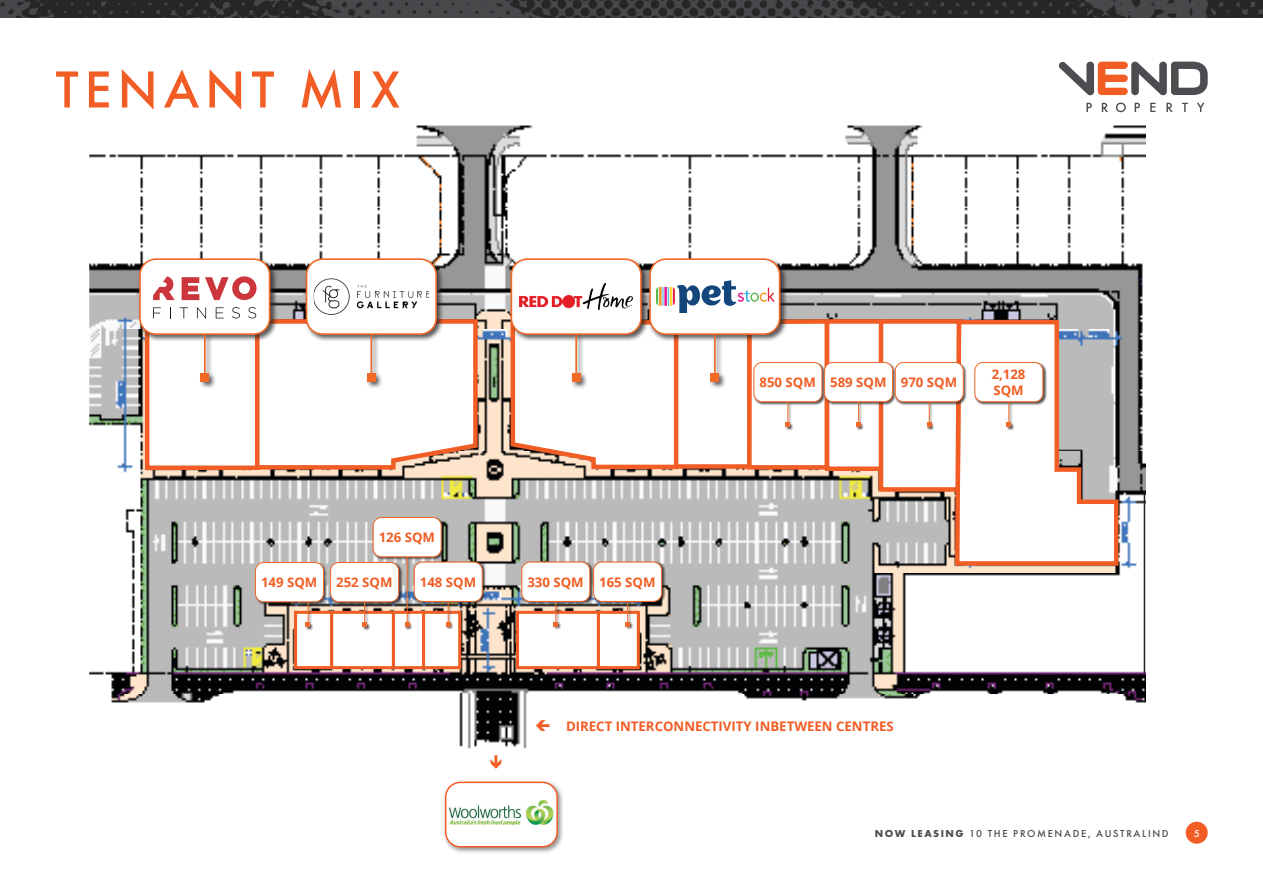
<style>
.page{position:relative;width:1263px;height:893px;background:#fff}
.page>*{position:absolute;margin:0;border:0;box-sizing:border-box;transform-origin:0 0}
.Heading_1{font:500 54px "Futura PT";letter-spacing:.11em;color:#f15d24}
.Intro_Paragraph{font:700 13.2px/15.9px "Open Sans";color:#f15d24}
.Heading_2{font:700 13.2px "Open Sans";color:#f15d24}
.t1{font:500 10.5px "Futura PT";letter-spacing:.16em;color:#4c4c51}
.t2{font:500 10.5px "Futura PT";color:#fff}
.s1{font-weight:700}
</style>
<div class="page">
<img style="left:89px;top:125px;width:1056px;height:623px">
<svg style="left:1086px;top:103px;width:6px;height:9px"></svg>
<svg style="left:1102px;top:103px;width:6px;height:9px"></svg>
<svg style="left:1116px;top:103px;width:10px;height:9px"></svg>
<svg style="left:1135px;top:103px;width:5px;height:9px"></svg>
<svg style="left:1150px;top:103px;width:5px;height:9px"></svg>
<svg style="left:1166px;top:103px;width:7px;height:9px"></svg>
<svg style="left:1182px;top:103px;width:6px;height:9px"></svg>
<svg style="left:1197px;top:103px;width:7px;height:9px"></svg>
<svg style="left:1058px;top:61px;width:150px;height:34px"></svg>
<div style="left:749px;top:321px;width:78px;height:146px;background:#fff"></div>
<div style="left:747px;top:319px;width:82px;height:151px;border:4px solid #f15d24"></div>
<div style="left:145px;top:320px;width:115px;height:150px;background:#fff;border:4px solid #f15d24"></div>
<div style="left:138px;top:257px;width:140px;height:133px;background:#231f20;opacity:.75"></div>
<hr style="left:204px;top:328px;width:2px;height:49px;background:#f26825">
<div style="left:200px;top:373px;width:9px;height:9px;background:#f26825"></div>
<div style="left:140px;top:259px;width:130px;height:75px;background:#fff;border-radius:16px"></div>
<div style="left:139px;top:258px;width:131px;height:77px;border:2px solid #f26825;border-radius:16px"></div>
<svg style="left:153px;top:307px;width:8px;height:11px"></svg>
<svg style="left:180px;top:307px;width:8px;height:11px"></svg>
<svg style="left:197px;top:307px;width:9px;height:11px"></svg>
<svg style="left:216px;top:307px;width:8px;height:11px"></svg>
<svg style="left:232px;top:307px;width:8px;height:11px"></svg>
<svg style="left:248px;top:307px;width:232px;height:165px"></svg>
<svg style="left:182px;top:277px;width:17px;height:23px"></svg>
<svg style="left:205px;top:276px;width:51px;height:24px"></svg>
<svg style="left:153px;top:276px;width:22px;height:24px"></svg>
<div style="left:304px;top:257px;width:140px;height:133px;background:#231f20;opacity:.75"></div>
<hr style="left:371px;top:328px;width:1px;height:49px;background:#f26825">
<div style="left:367px;top:373px;width:9px;height:9px;background:#f26825"></div>
<div style="left:307px;top:259px;width:129px;height:75px;background:#fff;border-radius:16px"></div>
<div style="left:306px;top:258px;width:131px;height:77px;border:2px solid #f26825;border-radius:16px"></div>
<img style="left:314px;top:278px;width:115px;height:37px">
<svg style="left:508px;top:318px;width:173px;height:153px"></svg>
<div style="left:674px;top:320px;width:77px;height:149px;background:#fff;border:4px solid #f15d24"></div>
<div style="left:647px;top:257px;width:141px;height:133px;background:#231f20;opacity:.75"></div>
<hr style="left:714px;top:328px;width:2px;height:49px;background:#f26825">
<div style="left:710px;top:373px;width:9px;height:9px;background:#f26825"></div>
<div style="left:650px;top:259px;width:130px;height:75px;background:#fff;border-radius:16px"></div>
<div style="left:649px;top:258px;width:131px;height:77px;border:2px solid #f26825;border-radius:16px"></div>
<img style="left:656px;top:280px;width:118px;height:33px">
<div style="left:509px;top:257px;width:140px;height:133px;background:#231f20;opacity:.75"></div>
<hr style="left:575px;top:328px;width:2px;height:49px;background:#f26825">
<div style="left:572px;top:373px;width:8px;height:9px;background:#f26825"></div>
<div style="left:511px;top:259px;width:130px;height:75px;background:#fff;border-radius:16px"></div>
<div style="left:511px;top:258px;width:131px;height:77px;border:2px solid #f26825;border-radius:16px"></div>
<img style="left:519px;top:284px;width:114px;height:25px">
<div style="left:825px;top:319px;width:59px;height:152px;background:#fff;border:4px solid #f15d24"></div>
<div style="left:753px;top:362px;width:73px;height:68px;background:#231f20;opacity:.75"></div>
<svg style="left:786px;top:402px;width:4px;height:25px"></svg>
<div style="left:754px;top:362px;width:68px;height:40px;background:#fff;border-radius:8px"></div>
<div style="left:753px;top:362px;width:69px;height:40px;border:1px solid #f26825;border-radius:8px"></div>
<div style="left:824px;top:362px;width:72px;height:68px;background:#231f20;opacity:.75"></div>
<svg style="left:856px;top:402px;width:5px;height:25px"></svg>
<div style="left:824px;top:362px;width:68px;height:40px;background:#fff;border-radius:8px"></div>
<div style="left:824px;top:362px;width:69px;height:40px;border:1px solid #f26825;border-radius:8px"></div>
<svg style="left:876px;top:317px;width:245px;height:251px"></svg>
<div style="left:975px;top:362px;width:68px;height:40px;background:#fff;border-radius:8px"></div>
<div style="left:974px;top:362px;width:69px;height:40px;border:1px solid #f26825;border-radius:8px"></div>
<div style="left:294px;top:611px;width:39px;height:58px;background:#fff;border:3px solid #f15d24"></div>
<div style="left:392px;top:611px;width:33px;height:58px;background:#fff;border:3px solid #f15d24"></div>
<div style="left:422px;top:611px;width:39px;height:58px;background:#fff;border:3px solid #f15d24"></div>
<div style="left:597px;top:611px;width:43px;height:58px;background:#fff;border:3px solid #f15d24"></div>
<div style="left:330px;top:611px;width:65px;height:58px;background:#fff;border:3px solid #f15d24"></div>
<div style="left:516px;top:611px;width:84px;height:58px;background:#fff;border:3px solid #f15d24"></div>
<div style="left:330px;top:562px;width:72px;height:68px;background:#231f20;opacity:.75"></div>
<svg style="left:362px;top:602px;width:5px;height:25px"></svg>
<div style="left:331px;top:562px;width:68px;height:40px;background:#fff;border-radius:8px"></div>
<div style="left:330px;top:562px;width:69px;height:40px;border:1px solid #f26825;border-radius:8px"></div>
<div style="left:255px;top:562px;width:72px;height:68px;background:#231f20;opacity:.75"></div>
<svg style="left:305px;top:602px;width:5px;height:25px"></svg>
<div style="left:255px;top:562px;width:68px;height:40px;background:#fff;border-radius:8px"></div>
<div style="left:255px;top:562px;width:69px;height:40px;border:1px solid #f26825;border-radius:8px"></div>
<div style="left:373px;top:517px;width:72px;height:113px;background:#231f20;opacity:.75"></div>
<hr style="left:407px;top:551px;width:1px;height:76px;background:#f26825">
<svg style="left:405px;top:622px;width:4px;height:5px"></svg>
<div style="left:373px;top:517px;width:68px;height:40px;background:#fff;border-radius:8px"></div>
<div style="left:373px;top:517px;width:69px;height:40px;border:1px solid #f26825;border-radius:8px"></div>
<div style="left:414px;top:562px;width:72px;height:68px;background:#231f20;opacity:.75"></div>
<svg style="left:446px;top:602px;width:4px;height:24px"></svg>
<div style="left:414px;top:562px;width:68px;height:39px;background:#fff;border-radius:8px"></div>
<div style="left:414px;top:562px;width:69px;height:40px;border:1px solid #f26825;border-radius:8px"></div>
<div style="left:521px;top:562px;width:73px;height:68px;background:#231f20;opacity:.75"></div>
<svg style="left:553px;top:602px;width:5px;height:24px"></svg>
<div style="left:522px;top:562px;width:68px;height:39px;background:#fff;border-radius:8px"></div>
<div style="left:521px;top:562px;width:69px;height:40px;border:1px solid #f26825;border-radius:8px"></div>
<div style="left:593px;top:562px;width:72px;height:68px;background:#231f20;opacity:.75"></div>
<svg style="left:625px;top:602px;width:5px;height:24px"></svg>
<div style="left:594px;top:562px;width:68px;height:39px;background:#fff;border-radius:8px"></div>
<div style="left:593px;top:562px;width:69px;height:40px;border:1px solid #f26825;border-radius:8px"></div>
<div style="left:442px;top:779px;width:122px;height:75px;background:#231f20;opacity:.5"></div>
<div style="left:446px;top:782px;width:111px;height:65px;background:#fff;border-radius:15px"></div>
<div style="left:445px;top:782px;width:113px;height:65px;border:1px solid #f15d24;border-radius:15px"></div>
<img style="left:450px;top:800px;width:104px;height:25px">
<hr style="left:1144px;top:492px;width:1px;height:181px;background:#231f20">
<div style="left:1186px;top:822px;width:22px;height:22px;background:#f15d24;border-radius:50%"></div>
<img style="left:0;top:0;width:1263px;height:17px">
<svg style="left:536px;top:720px;width:14px;height:11px"></svg>
<p class="Heading_1" style="left:56px;top:57px;width:346px">TENANT MIX</p>
<p class="Intro_Paragraph" style="left:379px;top:529px;width:58px">126 SQM</p>
<p class="Intro_Paragraph" style="left:420px;top:574px;width:58px">148 SQM</p>
<p class="Intro_Paragraph" style="left:527px;top:574px;width:58px">330 SQM</p>
<p class="Intro_Paragraph" style="left:599px;top:574px;width:58px">165 SQM</p>
<p class="Intro_Paragraph" style="left:261px;top:574px;width:58px">149 SQM</p>
<p class="Intro_Paragraph" style="left:336px;top:574px;width:58px">252 SQM</p>
<p class="Intro_Paragraph" style="left:759px;top:374px;width:58px">850 SQM</p>
<p class="Intro_Paragraph" style="left:830px;top:374px;width:58px">589 SQM</p>
<p class="Intro_Paragraph" style="left:901px;top:374px;width:58px">970 SQM</p>
<p class="Intro_Paragraph" style="left:992px;top:366px;width:35px">2,128<br>SQM</p>
<p class="Heading_2" style="left:566px;top:717px;width:329px">DIRECT INTERCONNECTIVITY INBETWEEN CENTRES</p>
<p class="t1" style="left:875px;top:827px;width:295px"><span class="s1">NOW LEASING</span> 10 THE PROMENADE, AUSTRALIND</p>
<p class="t2" style="left:1194px;top:827px;width:7px">5</p>
</div>
